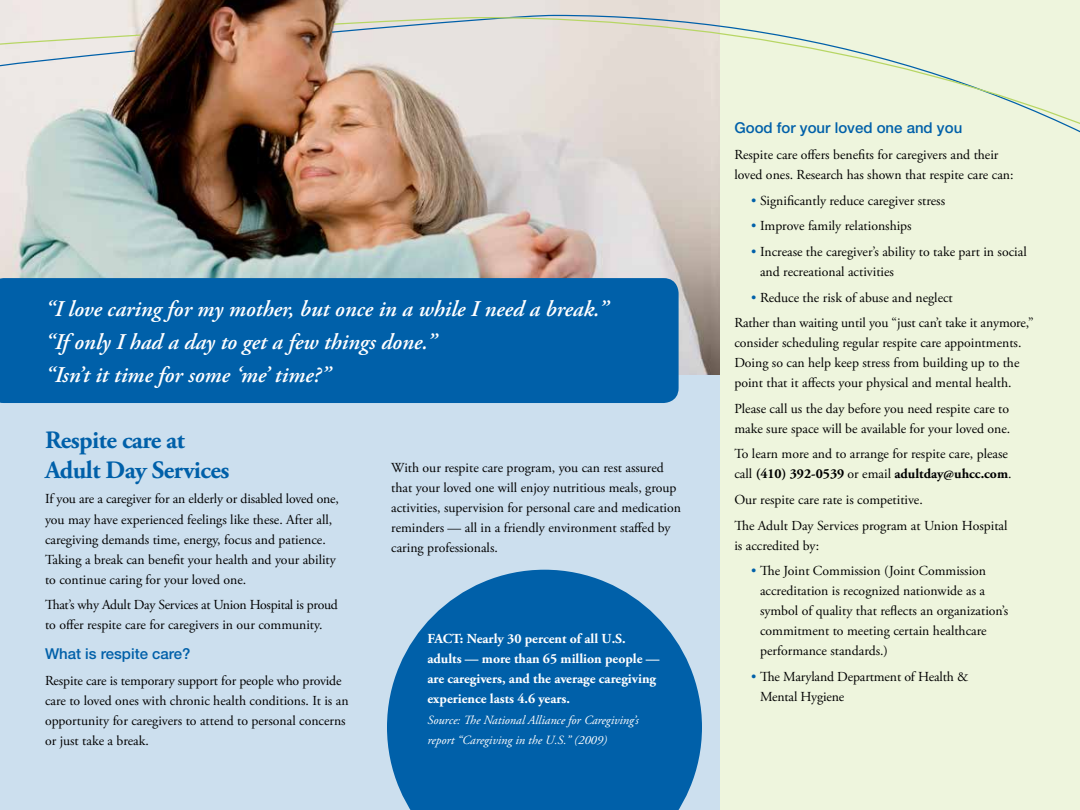
<style>
.page{position:relative;width:1080px;height:810px;background:#fff}
.page>*{position:absolute;margin:0;border:0;box-sizing:border-box;transform-origin:0 0}
.t1{font:700 25px/30px "Adobe Garamond Pro";letter-spacing:-.02em;color:#0060a9}
.t2{font:italic 600 22.5px/33.1px "Adobe Garamond Pro";color:#fff}
.t3{font:500 15px "Helvetica Neue";color:#0060a9}
.t4{font:13.75px/20px "Adobe Garamond Pro";color:#000}
.t5{font:700 13.75px/20px "Adobe Garamond Pro";color:#fff}
.t6{font:italic 12.5px/20px "Adobe Garamond Pro";color:#fff}
.s1{color:#0060a9}
.s2{font-weight:700}
</style>
<div class="page">
<img style="left:0;top:0;width:720px;height:375px">
<div style="left:0;top:375px;width:720px;height:435px;background:#ccdfee"></div>
<div style="left:720px;top:0;width:360px;height:810px;background:#eef5dd"></div>
<div style="left:0;top:278px;width:679px;height:125px;background:#0060a9"></div>
<svg style="left:387px;top:570px;width:315px;height:240px;fill:#0060a9"></svg>
<svg style="left:0;top:34px;width:142px;height:33px;background:#dfded8"></svg>
<svg style="left:331px;top:14px;width:389px;height:207px;background:#c3afa2"></svg>
<svg style="left:333px;top:16px;width:747px;height:176px"></svg>
<h2 class="t2" style="left:45px;top:293px;width:565px">“I love caring for my mother, but once in a while I need a break.” “If only I had a day to get a few things done.”<br>“Isn’t it time for some ‘me’ time?”</h2>
<h1 class="t1" style="left:45px;top:425px;width:186px">Respite care at<br>Adult Day Services</h1>
<p class="t4" style="left:45px;top:490px;width:296px">If you are a caregiver for an elderly or disabled loved one, you may have experienced feelings like these. After all, caregiving demands time, energy, focus and patience.<br>Taking a break can benefit your health and your ability to continue caring for your loved one.</p>
<p class="t4" style="left:45px;top:595px;width:294px">That’s why Adult Day Services at Union Hospital is proud to offer respite care for caregivers in our community.</p>
<p class="t3" style="left:45px;top:645px;width:147px">What is respite care?</p>
<p class="t4" style="left:45px;top:671px;width:305px">Respite care is temporary support for people who provide care to loved ones with chronic health conditions. It is an opportunity for caregivers to attend to personal concerns or just take a break.</p>
<p class="t4" style="left:391px;top:458px;width:291px">With our respite care program, you can rest assured that your loved one will enjoy nutritious meals, group activities, supervision for personal care and medication reminders — all in a friendly environment staffed by caring professionals.</p>
<p class="t5" style="left:428px;top:628px;width:234px">FACT: Nearly 30 percent of all U.S. adults — more than 65 million people — are caregivers, and the average caregiving experience lasts 4.6 years.</p>
<p class="t6" style="left:428px;top:711px;width:213px">Source: The National Alliance for Caregiving’s report “Caregiving in the U.S.” (2009)</p>
<p class="t3" style="left:734px;top:119px;width:229px">Good for your loved one and you</p>
<p class="t4" style="left:734px;top:145px;width:281px">Respite care offers benefits for caregivers and their loved ones. Research has shown that respite care can:</p>
<p class="t4" style="left:751px;top:191px;width:195px"><span class="s1">•</span> Significantly reduce caregiver stress</p>
<p class="t4" style="left:751px;top:216px;width:162px"><span class="s1">•</span> Improve family relationships</p>
<p class="t4" style="left:760px;top:242px;width:268px;text-indent:-9px"><span class="s1">•</span> Increase the caregiver’s ability to take part in social and recreational activities</p>
<p class="t4" style="left:734px;top:285px;width:301px;line-height:25.6px;text-indent:17px"><span class="s1">•</span> Reduce the risk of abuse and neglect<br>Rather than waiting until you “just can’t take it anymore,”</p>
<p class="t4" style="left:734px;top:333px;width:289px">consider scheduling regular respite care appointments.<br>Doing so can help keep stress from building up to the point that it affects your physical and mental health.</p>
<p class="t4" style="left:734px;top:399px;width:277px">Please call us the day before you need respite care to make sure space will be available for your loved one.</p>
<p class="t4" style="left:734px;top:445px;width:279px">To learn more and to arrange for respite care, please call <span class="s2">(410) 392-0539</span> or email <span class="s2">adultday@uhcc.com</span>.</p>
<p class="t4" style="left:734px;top:487px;width:275px;line-height:25.6px">Our respite care rate is competitive.<br>The Adult Day Services program at Union Hospital</p>
<p class="t4" style="left:734px;top:536px;width:86px">is accredited by:</p>
<p class="t4" style="left:760px;top:562px;width:250px;text-indent:-9px"><span class="s1">•</span> The Joint Commission (Joint Commission accreditation is recognized nationwide as a symbol of quality that reflects an organization’s commitment to meeting certain healthcare performance standards.)</p>
<p class="t4" style="left:760px;top:667px;width:210px;text-indent:-9px"><span class="s1">•</span> The Maryland Department of Health &amp;<br>Mental Hygiene</p>
</div>
